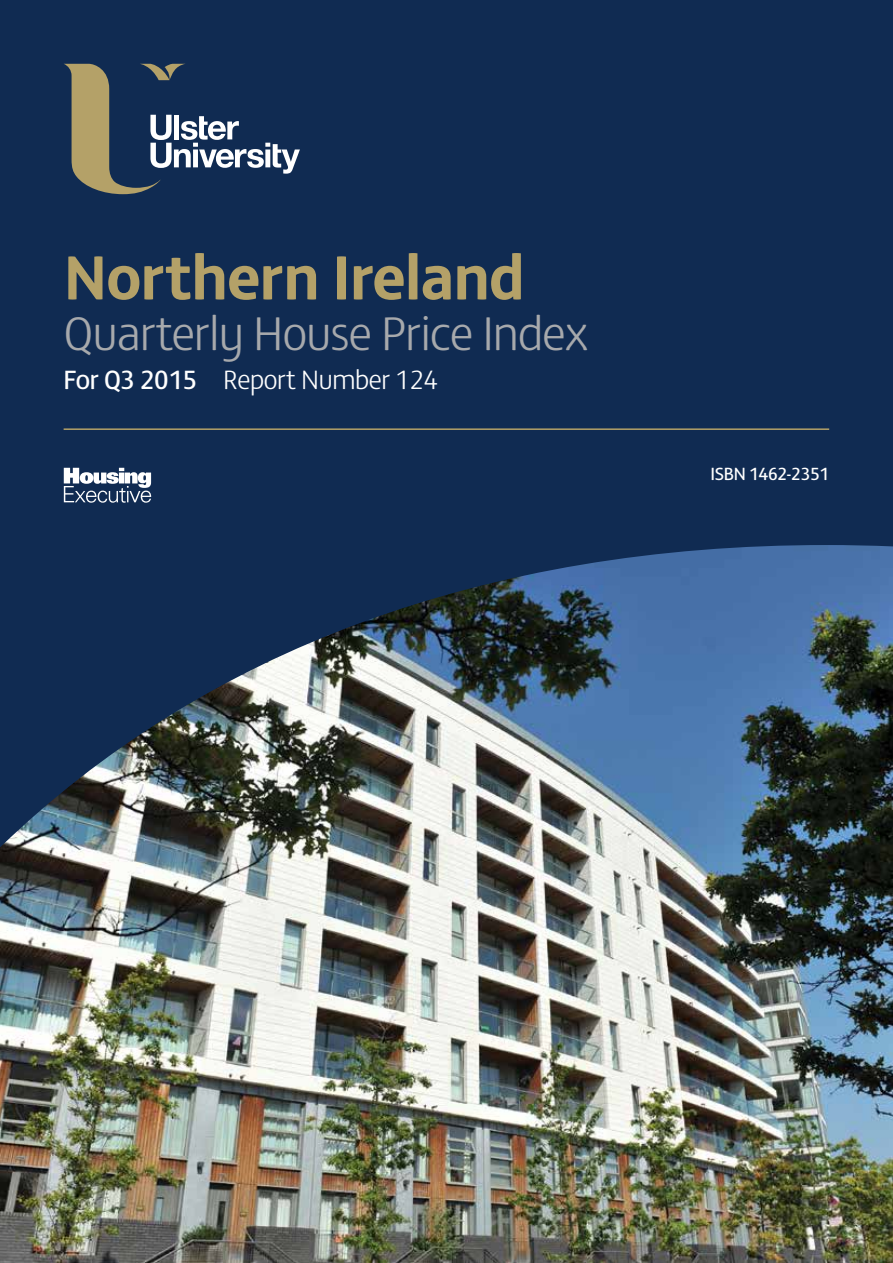
<style>
.page{position:relative;width:893px;height:1263px;background:#102b52}
.page>*{position:absolute;margin:0;border:0;box-sizing:border-box;transform-origin:0 0}
.t1{font:700 63px "FS Matthew";letter-spacing:-.015em;color:#b4a168}
.t2{font:300 48px "FS Matthew";letter-spacing:-.015em;color:#a7a9ac}
.t3{font:300 27px "FS Matthew";letter-spacing:-.015em;color:#fff}
.t4{font:18px "FS Matthew";letter-spacing:-.015em;color:#fff}
.s1{font-weight:400}
</style>
<div class="page">
<svg style="left:64px;top:64px;width:236px;height:130px"></svg>
<hr style="left:64px;top:428px;width:765px;height:2px;background:#b4a168">
<svg style="left:64px;top:468px;width:87px;height:35px"></svg>
<img style="left:0;top:545px;width:893px;height:718px">
<h1 class="t1" style="left:64px;top:227px;width:462px">Northern Ireland</h1>
<p class="t2" style="left:64px;top:299px;width:527px">Quarterly House Price Index</p>
<p class="t3" style="left:64px;top:360px;width:376px"><span class="s1">For Q3 2015</span> Report Number 124</p>
<p class="t4" style="left:710px;top:460px;width:120px">ISBN 1462-2351</p>
</div>
